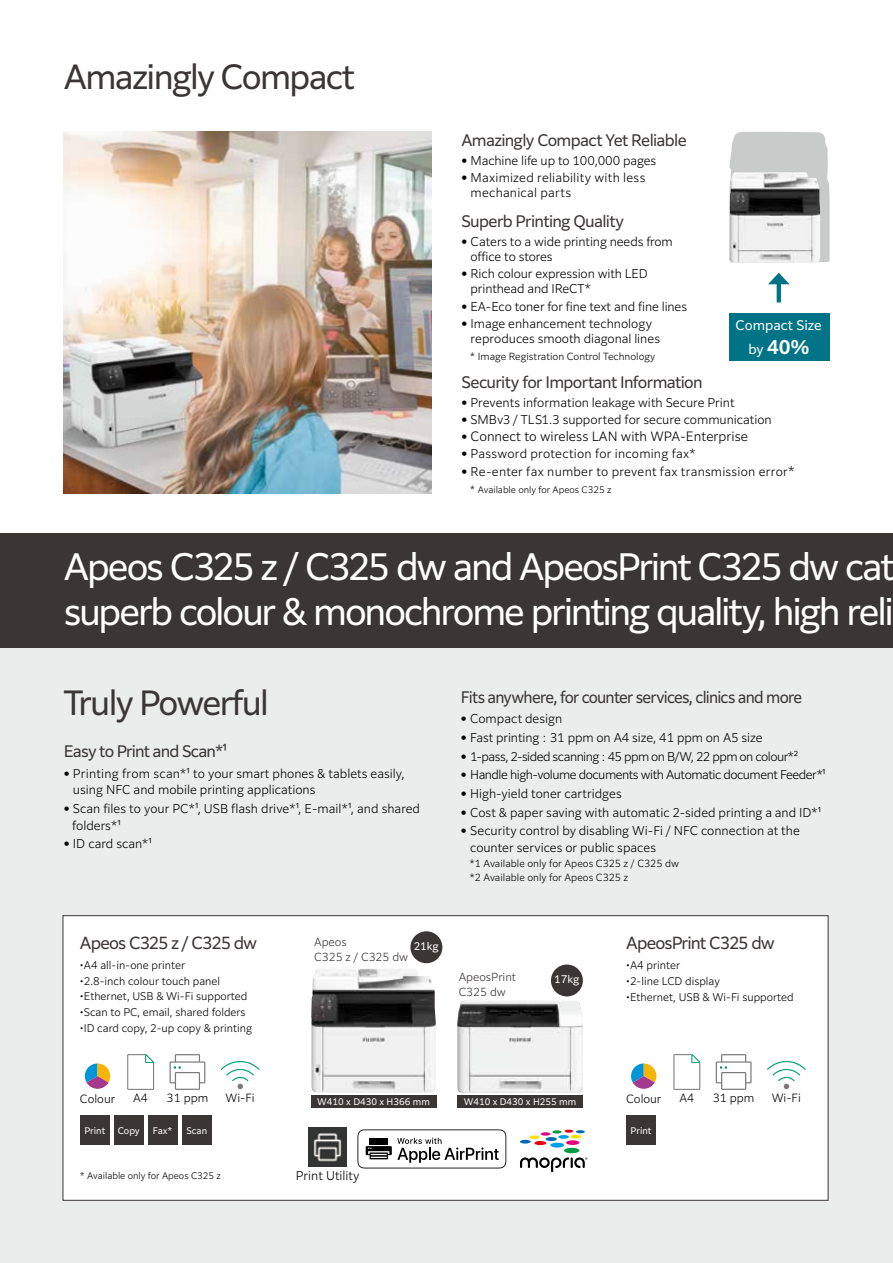
<style>
.page{position:relative;width:893px;height:1263px;background:#fff}
.page>*{position:absolute;margin:0;border:0;box-sizing:border-box;transform-origin:0 0}
.t1{font:36px/45px "Clarimo UDPE";letter-spacing:-.06em;color:#fff}
.t2{font:33px "Clarimo UDPE";letter-spacing:-.05em;color:#3a3635}
.t3{font:600 18.75px "Clarimo UDPE";color:#fff}
.t4{font:16.5px "Clarimo UDPE";letter-spacing:-.055em;color:#3a3635}
.t5{font:15.75px "Clarimo UDPE";letter-spacing:-.045em;color:#3a3635}
.t6{font:15.75px "Clarimo UDPE";letter-spacing:-.045em;color:#3a3635;scale:.96 1}
.t7{font:13.2px "Clarimo UDPE";color:#fff}
.t8{font:300 12.75px "Clarimo UDPE";color:#000}
.t9{font:300 12px/15px "Clarimo UDPE";color:#000}
.t10{font:300 12px/15px "Clarimo UDPE";letter-spacing:.02em;color:#000}
.t11{font:300 12px "Clarimo UDPE";letter-spacing:-.04em;color:#000}
.t12{font:300 11.25px "Clarimo UDPE";color:#000}
.t13{font:300 10.95px/15px "Clarimo UDPE";color:#3a3635}
.t14{font:300 10.5px "Clarimo UDPE";color:#000}
.t15{font:10.35px "Clarimo UDPE";color:#fff}
.t16{font:300 9.75px/13.5px "Clarimo UDPE";color:#000}
.t17{font:300 9px "Clarimo UDPE";color:#000}
.t18{font:9px "Clarimo UDPE";color:#fff}
.s1{font-weight:700}
.s2{font-weight:700;font-size:12px}
.s3{font-size:12.75px}
.s4{font-size:9.75px}
.s5{font-weight:400;font-size:13.2px}
</style>
<div class="page">
<div style="left:0;top:621px;width:893px;height:642px;background:#ebecec"></div>
<div style="left:63px;top:915px;width:765px;height:285px;background:#fff;border:1px solid #3a3635"></div>
<div style="left:311px;top:1095px;width:125px;height:13px;background:#3a3635"></div>
<div style="left:457px;top:1095px;width:125px;height:13px;background:#3a3635"></div>
<div style="left:626px;top:1115px;width:30px;height:30px;background:#3a3635"></div>
<div style="left:80px;top:1115px;width:30px;height:30px;background:#3a3635"></div>
<div style="left:114px;top:1115px;width:30px;height:30px;background:#3a3635"></div>
<div style="left:182px;top:1115px;width:30px;height:30px;background:#3a3635"></div>
<div style="left:148px;top:1115px;width:30px;height:30px;background:#3a3635"></div>
<div style="left:410px;top:931px;width:32px;height:32px;background:#3a3635;border-radius:50%"></div>
<div style="left:551px;top:964px;width:32px;height:32px;background:#3a3635;border-radius:50%"></div>
<img style="left:64px;top:132px;width:368px;height:361px">
<svg style="left:85px;top:1063px;width:25px;height:26px"></svg>
<svg style="left:221px;top:1061px;width:39px;height:28px"></svg>
<svg style="left:170px;top:1054px;width:35px;height:36px"></svg>
<svg style="left:127px;top:1054px;width:27px;height:36px"></svg>
<svg style="left:631px;top:1063px;width:25px;height:26px"></svg>
<svg style="left:767px;top:1061px;width:39px;height:28px"></svg>
<svg style="left:716px;top:1054px;width:36px;height:36px"></svg>
<svg style="left:673px;top:1054px;width:27px;height:36px"></svg>
<svg style="left:357px;top:1129px;width:149px;height:39px"></svg>
<svg style="left:520px;top:1157px;width:67px;height:15px"></svg>
<div style="left:564px;top:1148px;width:15px;height:5px;background:#094;border-radius:50%"></div>
<div style="left:566px;top:1140px;width:13px;height:5px;background:#e4007f;border-radius:50%"></div>
<hr style="left:550px;top:1143px;width:14px;height:4px;background:#00a0e9;border-radius:50%">
<svg style="left:534px;top:1141px;width:12px;height:4px"></svg>
<svg style="left:546px;top:1137px;width:11px;height:4px"></svg>
<svg style="left:529px;top:1135px;width:10px;height:4px"></svg>
<svg style="left:520px;top:1140px;width:11px;height:3px"></svg>
<svg style="left:541px;top:1130px;width:44px;height:8px"></svg>
<hr style="left:777px;top:280px;width:4px;height:22px;background:#007486">
<svg style="left:768px;top:273px;width:22px;height:11px"></svg>
<svg style="left:729px;top:131px;width:101px;height:131px"></svg>
<img style="left:730px;top:172px;width:73px;height:90px">
<div style="left:728px;top:313px;width:101px;height:48px;background:#007486"></div>
<img style="left:311px;top:969px;width:101px;height:123px">
<img style="left:458px;top:1001px;width:125px;height:92px">
<div style="left:0;top:533px;width:893px;height:115px;background:#3a3635"></div>
<img style="left:308px;top:1128px;width:39px;height:39px">
<h2 class="t2" style="left:64px;top:51px;width:293px">Amazingly Compact</h2>
<h3 class="t5" style="left:461px;top:127px;width:227px">Amazingly Compact Yet Reliable</h3>
<p class="t9" style="left:461px;top:152px;width:196px"><span class="s1">•</span> Machine life up to 100,000 pages</p>
<p class="t10" style="left:471px;top:169px;width:176px;text-indent:-9px"><span class="s1">•</span> Maximized reliability with less mechanical parts</p>
<h3 class="t5" style="left:461px;top:209px;width:164px">Superb Printing Quality</h3>
<p class="t9" style="left:471px;top:233px;width:204px;text-indent:-9px"><span class="s1">•</span> Caters to a wide printing needs from office to stores</p>
<p class="t9" style="left:471px;top:265px;width:179px;text-indent:-9px"><span class="s1">•</span> Rich colour expression with LED printhead and IReCT*</p>
<p class="t9" style="left:461px;top:298px;width:227px"><span class="s1">•</span> EA-Eco toner for fine text and fine lines</p>
<p class="t9" style="left:471px;top:315px;width:191px;text-indent:-9px"><span class="s1">•</span> Image enhancement technology reproduces smooth diagonal lines</p>
<p class="t16" style="left:470px;top:349px;width:187px">* Image Registration Control Technology</p>
<h3 class="t5" style="left:461px;top:369px;width:243px">Security for Important Information</h3>
<p class="t9" style="left:461px;top:394px;width:275px"><span class="s1">•</span> Prevents information leakage with Secure Print</p>
<p class="t9" style="left:461px;top:411px;width:312px"><span class="s1">•</span> SMBv3 / TLS1.3 supported for secure communication</p>
<p class="t8" style="left:461px;top:427px;width:288px"><span class="s2">•</span> Connect to wireless LAN with WPA-Enterprise</p>
<p class="t10" style="left:461px;top:445px;width:236px"><span class="s1">•</span> Password protection for incoming fax*</p>
<p class="t10" style="left:461px;top:463px;width:335px"><span class="s1">•</span> Re-enter fax number to prevent fax transmission error<span class="s3">*</span></p>
<p class="t17" style="left:470px;top:482px;width:143px"><span class="s4">*</span> Available only for Apeos C325 z</p>
<p class="t7" style="left:736px;top:314px;width:88px">Compact Size</p>
<h3 class="t3" style="left:748px;top:332px;width:62px"><span class="s5">by</span> 40%</h3>
<h1 class="t1" style="left:64px;top:541px;width:832px">Apeos C325 z / C325 dw and ApeosPrint C325 dw cat superb colour &amp; monochrome printing quality, high reli</h1>
<h2 class="t2" style="left:64px;top:676px;width:207px">Truly Powerful</h2>
<h3 class="t5" style="left:64px;top:739px;width:165px">Easy to Print and Scan*¹</h3>
<p class="t9" style="left:73px;top:764px;width:333px;line-height:16.5px;text-indent:-9px"><span class="s1">•</span> Printing from scan*¹ to your smart phones &amp; tablets easily, using NFC and mobile printing applications</p>
<p class="t9" style="left:72px;top:799px;width:349px;line-height:16.5px;text-indent:-9px"><span class="s1">•</span> Scan files to your PC*¹, USB flash drive*¹, E-mail*¹, and shared folders*¹</p>
<p class="t9" style="left:64px;top:835px;width:90px"><span class="s1">•</span> ID card scan*¹</p>
<h3 class="t6" style="left:461px;top:684px;width:357px">Fits anywhere, for counter services, clinics and more</h3>
<p class="t9" style="left:461px;top:710px;width:103px"><span class="s1">•</span> Compact design</p>
<p class="t9" style="left:461px;top:729px;width:303px"><span class="s1">•</span> Fast printing : 31 ppm on A4 size, 41 ppm on A5 size</p>
<p class="t11" style="left:461px;top:747px;width:339px"><span class="s1">•</span> 1-pass, 2-sided scanning : 45 ppm on B/W, 22 ppm on colour*²</p>
<p class="t11" style="left:461px;top:765px;width:366px"><span class="s1">•</span> Handle high-volume documents with Automatic document Feeder*¹</p>
<p class="t9" style="left:461px;top:785px;width:162px"><span class="s1">•</span> High-yield toner cartridges</p>
<p class="t9" style="left:461px;top:803px;width:362px"><span class="s1">•</span> Cost &amp; paper saving with automatic 2-sided printing a and ID*¹</p>
<p class="t9" style="left:470px;top:821px;width:331px;line-height:16.5px;text-indent:-9px"><span class="s1">•</span> Security control by disabling Wi-Fi / NFC connection at the counter services or public spaces</p>
<p class="t16" style="left:469px;top:856px;width:211px">*1 Available only for Apeos C325 z / C325 dw *2 Available only for Apeos C325 z</p>
<h3 class="t4" style="left:80px;top:930px;width:179px">Apeos C325 z / C325 dw</h3>
<p class="t14" style="left:80px;top:957px;width:107px">•A4 all-in-one printer</p>
<p class="t14" style="left:80px;top:972px;width:142px">•2.8-inch colour touch panel</p>
<p class="t14" style="left:80px;top:988px;width:169px">•Ethernet, USB &amp; Wi-Fi supported</p>
<p class="t14" style="left:80px;top:1004px;width:167px">•Scan to PC, email, shared folders</p>
<p class="t14" style="left:80px;top:1019px;width:174px">•ID card copy, 2-up copy &amp; printing</p>
<p class="t13" style="left:314px;top:933px;width:96px">Apeos<br>C325 z / C325 dw</p>
<p class="t15" style="left:414px;top:938px;width:27px">21kg</p>
<p class="t13" style="left:459px;top:968px;width:59px">ApeosPrint<br>C325 dw</p>
<p class="t15" style="left:554px;top:971px;width:27px">17kg</p>
<h3 class="t4" style="left:626px;top:930px;width:150px">ApeosPrint C325 dw</h3>
<p class="t14" style="left:626px;top:957px;width:56px">•A4 printer</p>
<p class="t14" style="left:626px;top:973px;width:95px">•2-line LCD display</p>
<p class="t14" style="left:626px;top:988px;width:169px">•Ethernet, USB &amp; Wi-Fi supported</p>
<p class="t12" style="left:80px;top:1090px;width:37px">Colour</p>
<p class="t12" style="left:133px;top:1089px;width:16px">A4</p>
<p class="t12" style="left:167px;top:1089px;width:43px">31 ppm</p>
<p class="t12" style="left:226px;top:1089px;width:31px">Wi-Fi</p>
<p class="t12" style="left:626px;top:1090px;width:37px">Colour</p>
<p class="t12" style="left:679px;top:1089px;width:16px">A4</p>
<p class="t12" style="left:713px;top:1089px;width:43px">31 ppm</p>
<p class="t12" style="left:772px;top:1089px;width:31px">Wi-Fi</p>
<p class="t18" style="left:317px;top:1094px;width:114px">W410 x D430 x H366 mm</p>
<p class="t18" style="left:464px;top:1094px;width:114px">W410 x D430 x H255 mm</p>
<p class="t18" style="left:84px;top:1123px;width:22px">Print</p>
<p class="t18" style="left:118px;top:1123px;width:24px">Copy</p>
<p class="t18" style="left:153px;top:1123px;width:21px">Fax*</p>
<p class="t18" style="left:186px;top:1123px;width:22px">Scan</p>
<p class="t18" style="left:631px;top:1123px;width:22px">Print</p>
<p class="t17" style="left:80px;top:1169px;width:143px">* Available only for Apeos C325 z</p>
<p class="t9" style="left:296px;top:1166px;width:65px">Print Utility</p>
</div>
